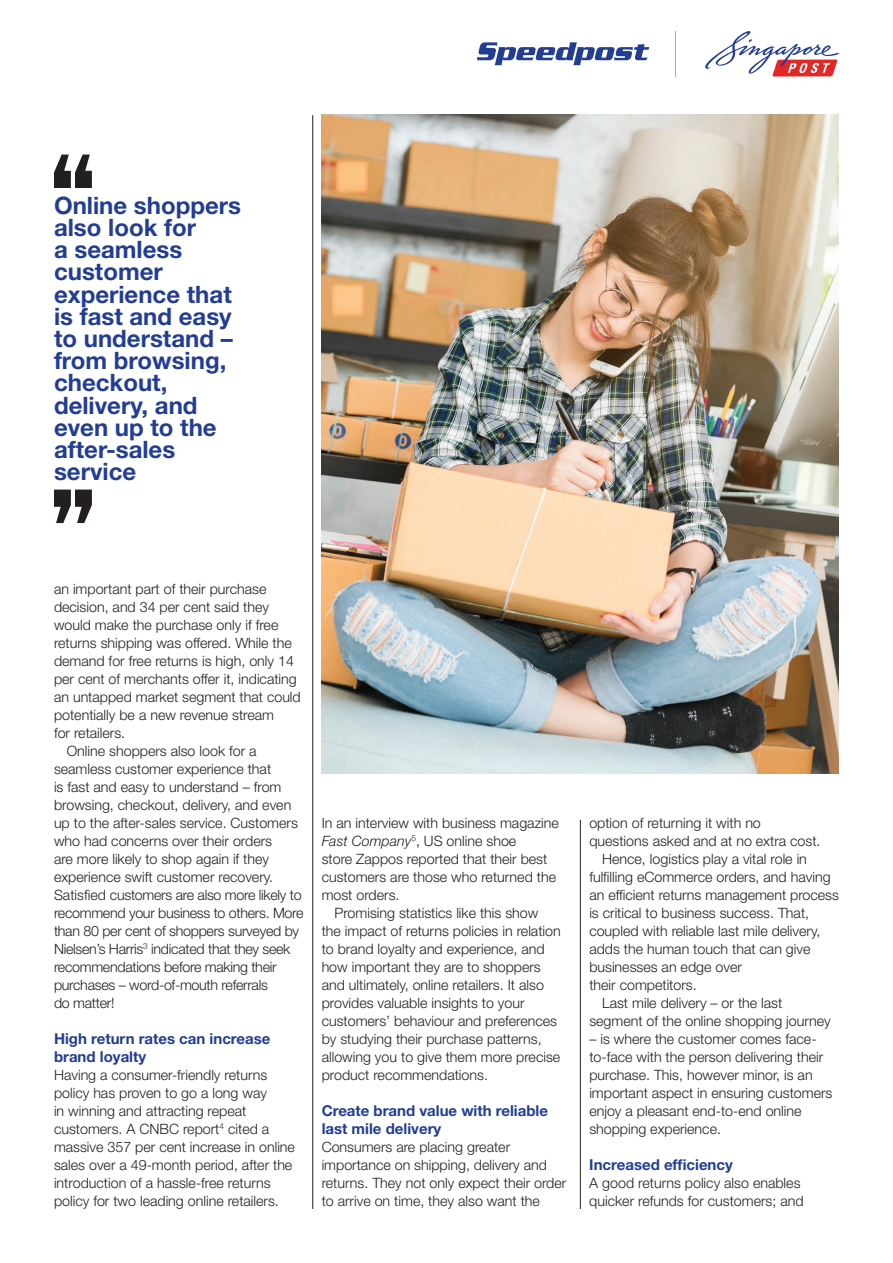
<style>
.page{position:relative;width:893px;height:1263px;background:#fff}
.page>*{position:absolute;margin:0;border:0;box-sizing:border-box;transform-origin:0 0}
.t1{font:700 24px/22.2px "Helvetica Neue LT Std";color:#233d95}
.t2{font:700 15px/18px "Helvetica Neue LT Std";color:#233d95}
.t3{font:300 14.25px/18px "Helvetica Neue LT Std";color:#231f20}
.t4{font:300 14.25px "Helvetica Neue LT Std";letter-spacing:-.02em;color:#231f20}
.s1{font-style:italic}
</style>
<div class="page">
<svg style="left:705px;top:31px;width:134px;height:46px"></svg>
<hr style="left:675px;top:31px;width:1px;height:46px;background:#a8a9ad">
<svg style="left:477px;top:42px;width:172px;height:23px"></svg>
<hr style="left:312px;top:115px;width:1px;height:1094px;background:#231f20">
<hr style="left:580px;top:820px;width:1px;height:389px;background:#231f20">
<svg style="left:54px;top:490px;width:38px;height:33px"></svg>
<svg style="left:54px;top:155px;width:38px;height:33px"></svg>
<img style="left:322px;top:114px;width:517px;height:659px">
<h1 class="t1" style="left:54px;top:194px;width:189px">Online shoppers also look for<br>a seamless customer experience that is fast and easy to understand – from browsing, checkout, delivery, and even up to the after-sales service</h1>
<p class="t3" style="left:54px;top:580px;width:214px">an important part of their purchase</p>
<p class="t3" style="left:54px;top:598px;width:217px">decision, and 34 per cent said they</p>
<p class="t3" style="left:54px;top:616px;width:226px">would make the purchase only if free</p>
<p class="t3" style="left:54px;top:634px;width:239px">returns shipping was offered. While the</p>
<p class="t3" style="left:54px;top:652px;width:241px">demand for free returns is high, only 14</p>
<p class="t3" style="left:54px;top:670px;width:244px">per cent of merchants offer it, indicating</p>
<p class="t3" style="left:54px;top:688px;width:248px">an untapped market segment that could</p>
<p class="t3" style="left:54px;top:706px;width:222px">potentially be a new revenue stream</p>
<p class="t3" style="left:54px;top:724px;width:73px">for retailers.</p>
<p class="t3" style="left:67px;top:742px;width:191px">Online shoppers also look for a</p>
<p class="t3" style="left:54px;top:760px;width:219px">seamless customer experience that</p>
<p class="t3" style="left:54px;top:778px;width:229px">is fast and easy to understand – from</p>
<p class="t3" style="left:54px;top:796px;width:239px">browsing, checkout, delivery, and even</p>
<p class="t3" style="left:54px;top:814px;width:245px">up to the after-sales service. Customers</p>
<p class="t3" style="left:54px;top:832px;width:220px">who had concerns over their orders</p>
<p class="t3" style="left:54px;top:850px;width:217px">are more likely to shop again if they</p>
<p class="t3" style="left:54px;top:868px;width:221px">experience swift customer recovery.</p>
<p class="t4" style="left:54px;top:886px;width:249px">Satisfied customers are also more likely to</p>
<p class="t4" style="left:54px;top:904px;width:251px">recommend your business to others. More</p>
<p class="t4" style="left:54px;top:922px;width:247px">than 80 per cent of shoppers surveyed by</p>
<p class="t4" style="left:54px;top:940px;width:238px">Nielsen’s Harris<sup>3</sup> indicated that they seek</p>
<p class="t4" style="left:54px;top:958px;width:224px">recommendations before making their</p>
<p class="t4" style="left:54px;top:976px;width:215px">purchases – word-of-mouth referrals</p>
<p class="t4" style="left:54px;top:994px;width:62px">do matter!</p>
<p class="t2" style="left:54px;top:1029px;width:218px">High return rates can increase brand loyalty</p>
<p class="t3" style="left:54px;top:1066px;width:243px">Having a consumer-friendly returns policy has proven to go a long way<br>in winning and attracting repeat customers. A CNBC report<sup>4</sup> cited a massive 357 per cent increase in online sales over a 49-month period, after the introduction of a hassle-free returns policy for two leading online retailers.</p>
<p class="t3" style="left:322px;top:814px;width:239px">In an interview with business magazine<br><span class="s1">Fast Company</span><sup>5</sup>, US online shoe<br>store Zappos reported that their best customers are those who returned the most orders.</p>
<p class="t3" style="left:322px;top:904px;width:241px;text-indent:13px">Promising statistics like this show the impact of returns policies in relation to brand loyalty and experience, and how important they are to shoppers and ultimately, online retailers. It also provides valuable insights to your customers’ behaviour and preferences by studying their purchase patterns, allowing you to give them more precise product recommendations.</p>
<p class="t2" style="left:322px;top:1101px;width:228px">Create brand value with reliable last mile delivery</p>
<p class="t3" style="left:322px;top:1138px;width:246px">Consumers are placing greater importance on shipping, delivery and returns. They not only expect their order to arrive on time, they also want the</p>
<p class="t3" style="left:589px;top:814px;width:173px">option of returning it with no</p>
<p class="t3" style="left:589px;top:832px;width:233px">questions asked and at no extra cost.</p>
<p class="t3" style="left:602px;top:850px;width:206px">Hence, logistics play a vital role in</p>
<p class="t3" style="left:589px;top:868px;width:243px">fulfilling eCommerce orders, and having</p>
<p class="t3" style="left:589px;top:886px;width:251px">an efficient returns management process</p>
<p class="t3" style="left:589px;top:904px;width:221px">is critical to business success. That,</p>
<p class="t3" style="left:589px;top:922px;width:232px">coupled with reliable last mile delivery,</p>
<p class="t3" style="left:589px;top:940px;width:223px">adds the human touch that can give</p>
<p class="t3" style="left:589px;top:958px;width:154px">businesses an edge over</p>
<p class="t3" style="left:589px;top:976px;width:109px">their competitors.</p>
<p class="t3" style="left:602px;top:994px;width:182px">Last mile delivery – or the last</p>
<p class="t3" style="left:589px;top:1012px;width:243px">segment of the online shopping journey</p>
<p class="t3" style="left:589px;top:1030px;width:245px">– is where the customer comes face&shy;to-face with the person delivering their purchase. This, however minor, is an important aspect in ensuring customers enjoy a pleasant end-to-end online shopping experience.</p>
<p class="t2" style="left:589px;top:1155px;width:145px">Increased efficiency</p>
<p class="t3" style="left:589px;top:1174px;width:216px">A good returns policy also enables quicker refunds for customers; and</p>
</div>
